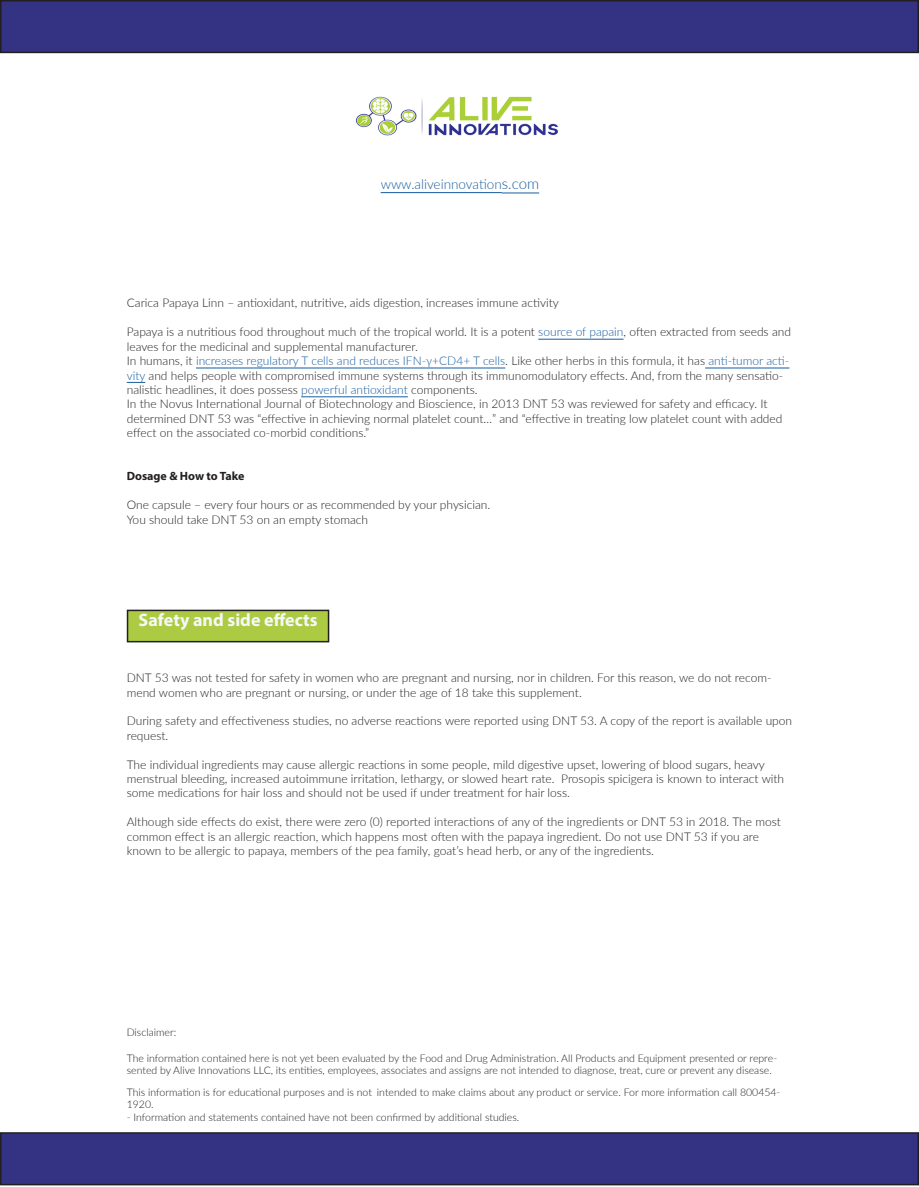
<style>
.page{position:relative;width:919px;height:1187px;background:#fff}
.page>*{position:absolute;margin:0;border:0;box-sizing:border-box;transform-origin:0 0}
.t1{font:700 18px "Myriad Pro";color:#f7f7f8}
.t2{font:300 13.5px "Lato";color:#175d9e}
.t3{font:300 12px/14.4px "Lato";color:#231f20}
.t4{font:700 12px "Myriad Pro";color:#231f20}
.t5{font:300 10.5px/12.6px "Lato";color:#231f20}
.s1{font-size:15px}
.s2{color:#175d9e}
</style>
<div class="page">
<div style="left:1px;top:1px;width:917px;height:51px;background:#333283"></div>
<div style="left:0;top:0;width:918px;height:53px;border:2px solid #231f20"></div>
<div style="left:1px;top:1132px;width:917px;height:52px;background:#333283"></div>
<div style="left:0;top:1132px;width:918px;height:53px;border:2px solid #231f20"></div>
<hr style="left:380px;top:192px;width:122px;height:1px;background:#175d9e">
<hr style="left:502px;top:193px;width:37px;height:1px;background:#175d9e">
<hr style="left:538px;top:339px;width:85px;height:1px;background:#175d9e">
<hr style="left:196px;top:368px;width:309px;height:1px;background:#175d9e">
<hr style="left:705px;top:368px;width:84px;height:1px;background:#175d9e">
<svg style="left:127px;top:382px;width:18px;height:1px"></svg>
<hr style="left:301px;top:396px;width:107px;height:1px;background:#175d9e">
<div style="left:127px;top:610px;width:201px;height:31px;background:#accb43"></div>
<div style="left:127px;top:609px;width:202px;height:33px;border:2px solid #231f20"></div>
<img style="left:355px;top:96px;width:203px;height:40px">
<p class="t2" style="left:380px;top:175px;width:160px">www.aliveinnovation<span class="s1">s.com</span></p>
<p class="t3" style="left:127px;top:295px;width:433px">Carica Papaya Linn – antioxidant, nutritive, aids digestion, increases immune activity</p>
<p class="t3" style="left:127px;top:324px;width:665px">Papaya is a nutritious food throughout much of the tropical world. It is a potent <span class="s2">source of papain</span>, often extracted from seeds and leaves for the medicinal and supplemental manufacturer.</p>
<p class="t3" style="left:127px;top:353px;width:664px">In humans, it <span class="s2">increases regulatory T cells and reduces IFN‐γ+CD4+ T cells</span>. Like other herbs in this formula, it has <span class="s2">anti-tumor acti&shy;vity</span> and helps people with compromised immune systems through its immunomodulatory effects. And, from the many sensatio&shy;nalistic headlines, it does possess <span class="s2">powerful antioxidant</span> components.</p>
<p class="t3" style="left:127px;top:396px;width:657px">In the Novus International Journal of Biotechnology and Bioscience, in 2013 DNT 53 was reviewed for safety and efficacy. It determined DNT 53 was “effective in achieving normal platelet count…” and “effective in treating low platelet count with added effect on the associated co-morbid conditions.”</p>
<p class="t4" style="left:127px;top:468px;width:119px">Dosage &amp; How to Take</p>
<p class="t3" style="left:127px;top:497px;width:365px">One capsule – every four hours or as recommended by your physician.</p>
<p class="t3" style="left:127px;top:511px;width:243px">You should take DNT 53 on an empty stomach</p>
<p class="t1" style="left:138px;top:608px;width:180px">Safety and side effects</p>
<p class="t3" style="left:127px;top:670px;width:646px">DNT 53 was not tested for safety in women who are pregnant and nursing, nor in children. For this reason, we do not recom&shy;mend women who are pregnant or nursing, or under the age of 18 take this supplement.</p>
<p class="t3" style="left:127px;top:713px;width:666px">During safety and effectiveness studies, no adverse reactions were reported using DNT 53. A copy of the report is available upon request.</p>
<p class="t3" style="left:127px;top:756px;width:659px">The individual ingredients may cause allergic reactions in some people, mild digestive upset, lowering of blood sugars, heavy menstrual bleeding, increased autoimmune irritation, lethargy, or slowed heart rate. Prosopis spicigera is known to interact with some medications for hair loss and should not be used if under treatment for hair loss.</p>
<p class="t3" style="left:127px;top:814px;width:655px">Although side effects do exist, there were zero (0) reported interactions of any of the ingredients or DNT 53 in 2018. The most common effect is an allergic reaction, which happens most often with the papaya ingredient. Do not use DNT 53 if you are known to be allergic to papaya, members of the pea family, goat’s head herb, or any of the ingredients.</p>
<p class="t5" style="left:127px;top:1025px;width:51px">Disclaimer:</p>
<p class="t5" style="left:127px;top:1050px;width:652px">The information contained here is not yet been evaluated by the Food and Drug Administration. All Products and Equipment presented or repre&shy;sented by Alive Innovations LLC, its entities, employees, associates and assigns are not intended to diagnose, treat, cure or prevent any disease.</p>
<p class="t5" style="left:127px;top:1085px;width:655px">This information is for educational purposes and is not intended to make claims about any product or service. For more information call 800454-<br>1920.</p>
<p class="t5" style="left:127px;top:1110px;width:394px">- Information and statements contained have not been confirmed by additional studies.</p>
</div>
